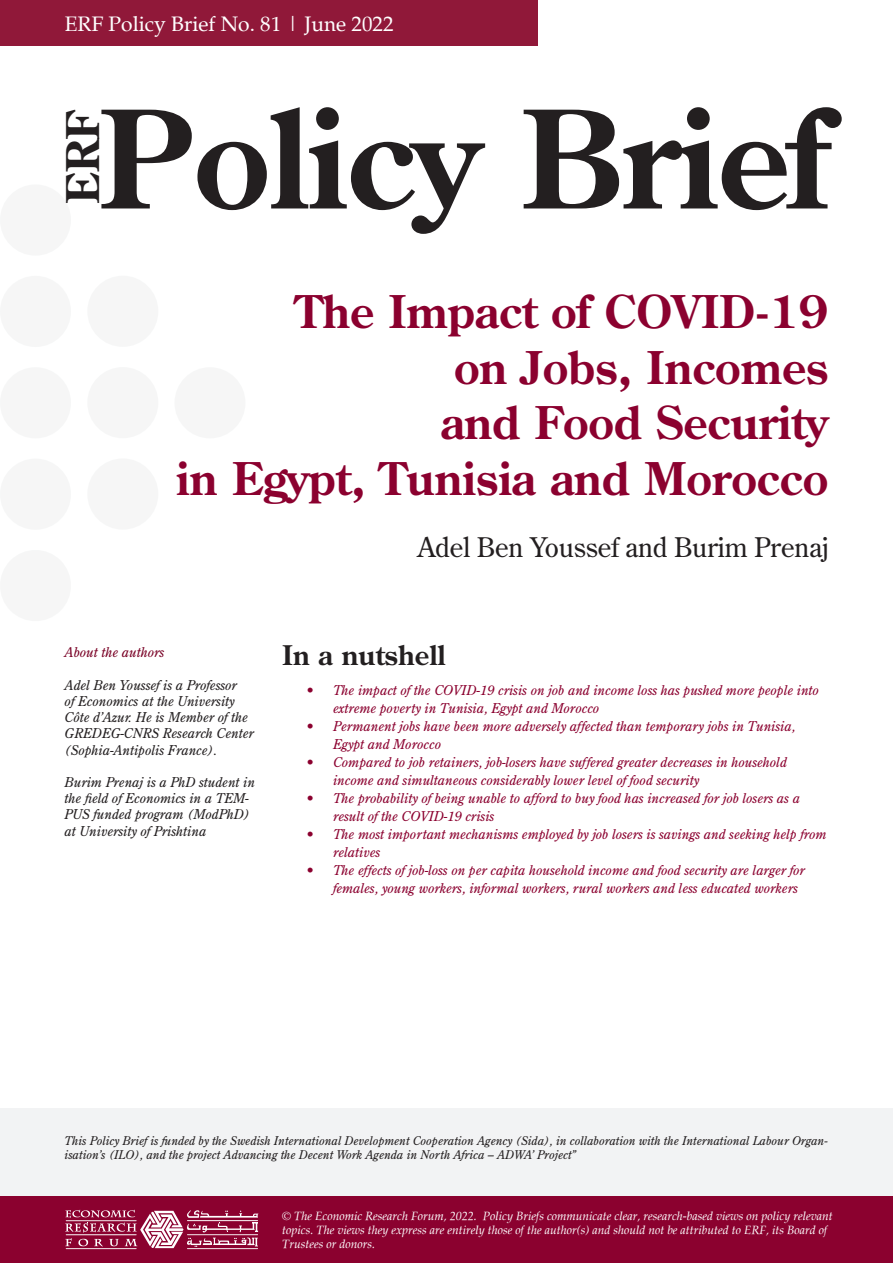
<style>
.page{position:relative;width:893px;height:1263px;background:#fff}
.page>*{position:absolute;margin:0;border:0;box-sizing:border-box;transform-origin:0 0}
.t1{font:700 135px "Century Old Style Std";letter-spacing:-.015em;color:#231f20}
.t2{font:700 45px/55.5px "Century Old Style Std";letter-spacing:-.005em;color:#8b012f;text-align:right}
.t3{font:700 45px "Century Old Style Std";color:#231f20}
.t4{font:27px "Century Old Style Std";letter-spacing:-.005em;color:#231f20}
.t5{font:700 27px "Century Old Style Std";color:#231f20}
.t6{font:21px "Palatia";color:#fff}
.t7{font:italic 13.5px/18px "Century Old Style Std";color:#8b012f}
.t8{font:italic 13.5px/16.2px "Century Old Style Std";color:#231f20}
.t9{font:italic 13.5px "Century Old Style Std";color:#790025}
.t10{font:italic 12px/14.4px "Century Old Style Std";color:#231f20}
.t11{font:italic 12px/14.4px "Palatia";color:#fff}
</style>
<div class="page">
<div style="left:0;top:1108px;width:893px;height:88px;background:#f2f3f4"></div>
<div style="left:0;top:0;width:538px;height:45px;background:#901839"></div>
<div style="left:0;top:184px;width:71px;height:72px;background:#f6f6f6;border-radius:50%"></div>
<div style="left:0;top:276px;width:71px;height:71px;background:#f6f6f6;border-radius:50%"></div>
<div style="left:0;top:367px;width:71px;height:71px;background:#f6f6f6;border-radius:50%"></div>
<div style="left:0;top:459px;width:71px;height:71px;background:#f6f6f6;border-radius:50%"></div>
<div style="left:87px;top:276px;width:71px;height:71px;background:#f6f6f6;border-radius:50%"></div>
<div style="left:87px;top:367px;width:71px;height:71px;background:#f6f6f6;border-radius:50%"></div>
<div style="left:87px;top:458px;width:71px;height:72px;background:#f6f6f6;border-radius:50%"></div>
<div style="left:174px;top:367px;width:71px;height:71px;background:#f6f6f6;border-radius:50%"></div>
<div style="left:0;top:1196px;width:893px;height:67px;background:#8b012f"></div>
<svg style="left:65px;top:1210px;width:194px;height:39px"></svg>
<h3 class="t6" style="left:65px;top:11px;width:330px">ERF Policy Brief No. 81 | June 2022</h3>
<h1 class="t1" style="left:98px;top:70px;width:732px">Policy Brief</h1>
<h2 class="t3" style="left:53px;top:204px;width:96px;rotate:-90deg">ERF</h2>
<h2 class="t2" style="left:176px;top:283px;width:654px">The Impact of COVID-19<br>on Jobs, Incomes<br>and Food Security<br>in Egypt, Tunisia and Morocco</h2>
<h3 class="t4" style="left:417px;top:530px;width:412px">Adel Ben Youssef and Burim Prenaj</h3>
<p class="t9" style="left:65px;top:644px;width:101px">About the authors</p>
<p class="t8" style="left:65px;top:677px;width:191px">Adel Ben Youssef is a Professor<br>of Economics at the University<br>Côte d’Azur. He is Member of the<br>GREDEG-CNRS Research Center (Sophia-Antipolis France).</p>
<p class="t8" style="left:65px;top:774px;width:192px">Burim Prenaj is a PhD student in the field of Economics in a TEM-<br>PUS funded program (ModPhD) at University of Prishtina</p>
<h3 class="t5" style="left:282px;top:637px;width:165px">In a nutshell</h3>
<p class="t7" style="left:333px;top:681px;width:487px;text-indent:-27px">• The impact of the COVID-19 crisis on job and income loss has pushed more people into extreme poverty in Tunisia, Egypt and Morocco</p>
<p class="t7" style="left:333px;top:717px;width:464px;text-indent:-27px">• Permanent jobs have been more adversely affected than temporary jobs in Tunisia,<br>Egypt and Morocco</p>
<p class="t7" style="left:333px;top:753px;width:455px;text-indent:-27px">• Compared to job retainers, job-losers have suffered greater decreases in household income and simultaneous considerably lower level of food security</p>
<p class="t7" style="left:333px;top:789px;width:468px;text-indent:-27px">• The probability of being unable to afford to buy food has increased for job losers as a result of the COVID-19 crisis</p>
<p class="t7" style="left:333px;top:825px;width:495px;text-indent:-27px">• The most important mechanisms employed by job losers is savings and seeking help from relatives</p>
<p class="t7" style="left:333px;top:861px;width:473px;text-indent:-27px">• The effects of job-loss on per capita household income and food security are larger for females, young workers, informal workers, rural workers and less educated workers</p>
<p class="t10" style="left:65px;top:1133px;width:764px">This Policy Brief is funded by the Swedish International Development Cooperation Agency (Sida), in collaboration with the International Labour Organ&shy;isation’s (ILO), and the project Advancing the Decent Work Agenda in North Africa – ADWA’ Project”</p>
<p class="t11" style="left:282px;top:1208px;width:552px">© The Economic Research Forum, 2022. Policy Briefs communicate clear, research-based views on policy relevant topics. The views they express are entirely those of the author(s) and should not be attributed to ERF, its Board of<br>Trustees or donors.</p>
</div>
